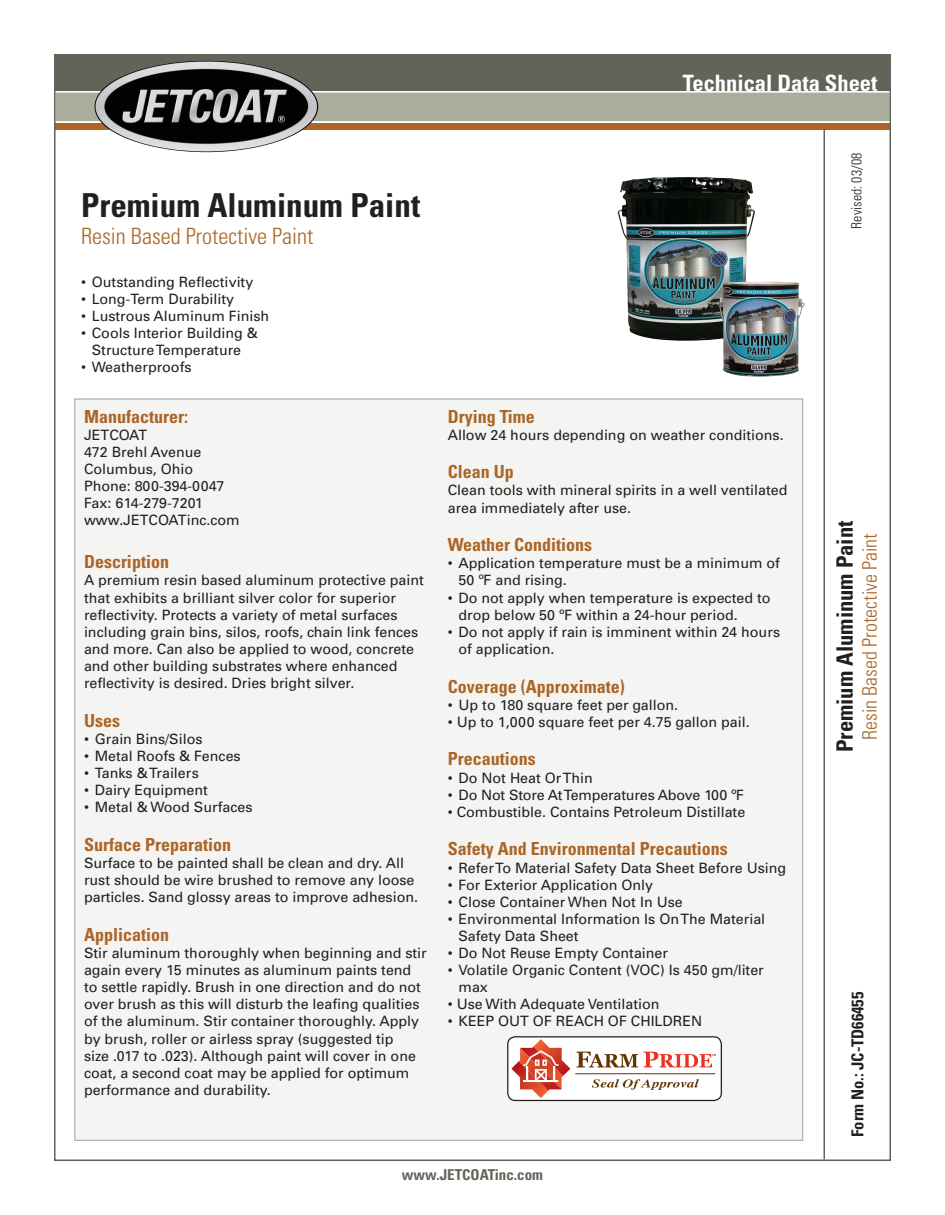
<style>
.page{position:relative;width:945px;height:1215px;background:#fff}
.page>*{position:absolute;margin:0;border:0;box-sizing:border-box;transform-origin:0 0}
.Product_Name_Main_1{font:700 condensed 33px "Univers";color:#231f20}
.Product_Large_Descri{font:300 condensed 22.5px "Univers";color:#ab6527}
.Product_Name_Small_S{font:700 condensed 22.5px "Univers";color:#231f20}
.t1{font:700 condensed 22.5px "Univers";color:#fff}
.Product_description{font:300 condensed 20.1px "Univers";color:#ab6527}
.Small_Head{font:700 condensed 18px "Univers";color:#ab6527}
.Form{font:700 condensed 16.5px "Univers";color:#231f20}
.t2{font:700 condensed 15px "Univers";color:#62645a}
.Body{font:14.25px/17.1px "Univers";color:#231f20}
.Revised_Date_Text{font:300 condensed 14.1px "Univers";color:#231f20}
</style>
<div class="page">
<div style="left:55px;top:54px;width:835px;height:37px;background:#62645a"></div>
<div style="left:55px;top:123px;width:835px;height:6px;background:#ab6527"></div>
<div style="left:57px;top:92px;width:831px;height:30px;background:#aaac9c"></div>
<img style="left:94px;top:61px;width:224px;height:91px">
<hr style="left:824px;top:129px;width:1px;height:1030px;background:#62645a">
<img style="left:617px;top:177px;width:138px;height:164px">
<div style="left:75px;top:399px;width:728px;height:741px;background:#f4f4f2"></div>
<img style="left:718px;top:281px;width:87px;height:96px">
<div style="left:508px;top:1037px;width:213px;height:63px;background:#fff;border-radius:8px"></div>
<svg style="left:511px;top:1039px;width:59px;height:59px"></svg>
<svg style="left:576px;top:1052px;width:62px;height:15px"></svg>
<svg style="left:592px;top:1079px;width:107px;height:11px"></svg>
<hr style="left:575px;top:1073px;width:140px;height:1px;background:#653500">
<svg style="left:644px;top:1052px;width:72px;height:15px"></svg>
<div style="left:507px;top:1036px;width:215px;height:65px;border:1px solid #231f20;border-radius:8px"></div>
<p class="t1" style="left:683px;top:69px;width:196px">Technical Data Sheet</p>
<p class="Product_Name_Main_1" style="left:81px;top:185px;width:341px">Premium Aluminum Paint</p>
<p class="Product_Large_Descri" style="left:81px;top:222px;width:234px">Resin Based Protective Paint</p>
<p class="Body" style="left:81px;top:273px;width:174px">• Outstanding Reflectivity</p>
<p class="Body" style="left:81px;top:290px;width:155px">• Long-Term Durability</p>
<p class="Body" style="left:81px;top:307px;width:190px">• Lustrous Aluminum Finish</p>
<p class="Body" style="left:81px;top:325px;width:179px;text-align:center">• Cools Interior Building &amp;<br>StructureTemperature</p>
<p class="Body" style="left:81px;top:359px;width:112px">• Weatherproofs</p>
<p class="Small_Head" style="left:84px;top:405px;width:105px">Manufacturer:</p>
<p class="Body" style="left:84px;top:426px;width:65px">JETCOAT</p>
<p class="Body" style="left:84px;top:443px;width:119px">472 Brehl Avenue<br>Columbus, Ohio</p>
<p class="Body" style="left:84px;top:477px;width:157px">Phone: 800-394-0047<br>Fax: 614-279-7201 www.JETCOATinc.com</p>
<p class="Small_Head" style="left:84px;top:551px;width:86px">Description</p>
<p class="Body" style="left:84px;top:572px;width:341px">A premium resin based aluminum protective paint that exhibits a brilliant silver color for superior reflectivity. Protects a variety of metal surfaces including grain bins, silos, roofs, chain link fences and more. Can also be applied to wood, concrete and other building substrates where enhanced reflectivity is desired. Dries bright silver.</p>
<p class="Small_Head" style="left:84px;top:709px;width:37px">Uses</p>
<p class="Body" style="left:84px;top:730px;width:120px">• Grain Bins/Silos</p>
<p class="Body" style="left:84px;top:747px;width:158px">• Metal Roofs &amp; Fences</p>
<p class="Body" style="left:84px;top:765px;width:116px">• Tanks &amp;Trailers</p>
<p class="Body" style="left:84px;top:782px;width:126px">• Dairy Equipment</p>
<p class="Body" style="left:84px;top:799px;width:170px">• Metal &amp; Wood Surfaces</p>
<p class="Small_Head" style="left:84px;top:833px;width:149px">Surface Preparation</p>
<p class="Body" style="left:84px;top:855px;width:336px">Surface to be painted shall be clean and dry. All rust should be wire brushed to remove any loose particles. Sand glossy areas to improve adhesion.</p>
<p class="Small_Head" style="left:84px;top:923px;width:87px">Application</p>
<p class="Body" style="left:84px;top:945px;width:344px">Stir aluminum thoroughly when beginning and stir again every 15 minutes as aluminum paints tend to settle rapidly. Brush in one direction and do not over brush as this will disturb the leafing qualities of the aluminum. Stir container thoroughly. Apply by brush, roller or airless spray (suggested tip<br>size .017 to .023). Although paint will cover in one coat, a second coat may be applied for optimum performance and durability.</p>
<p class="Small_Head" style="left:448px;top:405px;width:89px">Drying Time</p>
<p class="Body" style="left:448px;top:426px;width:337px">Allow 24 hours depending on weather conditions.</p>
<p class="Small_Head" style="left:448px;top:461px;width:68px">Clean Up</p>
<p class="Body" style="left:448px;top:482px;width:341px">Clean tools with mineral spirits in a well ventilated area immediately after use.</p>
<p class="Small_Head" style="left:448px;top:534px;width:146px">Weather Conditions</p>
<p class="Body" style="left:459px;top:555px;width:323px;text-indent:-11px">• Application temperature must be a minimum of<br>50 ºF and rising.</p>
<p class="Body" style="left:459px;top:589px;width:313px;text-indent:-11px">• Do not apply when temperature is expected to drop below 50 ºF within a 24-hour period.</p>
<p class="Body" style="left:459px;top:623px;width:323px;text-indent:-11px">• Do not apply if rain is imminent within 24 hours of application.</p>
<p class="Small_Head" style="left:448px;top:675px;width:178px">Coverage (Approximate)</p>
<p class="Body" style="left:448px;top:696px;width:232px">• Up to 180 square feet per gallon.</p>
<p class="Body" style="left:448px;top:713px;width:304px">• Up to 1,000 square feet per 4.75 gallon pail.</p>
<p class="Small_Head" style="left:448px;top:748px;width:90px">Precautions</p>
<p class="Body" style="left:448px;top:769px;width:147px">• Do Not Heat OrThin</p>
<p class="Body" style="left:448px;top:786px;width:298px">• Do Not Store AtTemperatures Above 100 ºF</p>
<p class="Body" style="left:448px;top:803px;width:299px">• Combustible. Contains Petroleum Distillate</p>
<p class="Small_Head" style="left:448px;top:838px;width:281px">Safety And Environmental Precautions</p>
<p class="Body" style="left:448px;top:859px;width:340px">• ReferTo Material Safety Data Sheet Before Using</p>
<p class="Body" style="left:448px;top:876px;width:207px">• For Exterior Application Only</p>
<p class="Body" style="left:448px;top:893px;width:237px">• Close Container When Not In Use</p>
<p class="Body" style="left:459px;top:910px;width:308px;text-indent:-11px">• Environmental Information Is OnThe Material<br>Safety Data Sheet</p>
<p class="Body" style="left:448px;top:945px;width:222px">• Do Not Reuse Empty Container</p>
<p class="Body" style="left:459px;top:962px;width:307px;text-indent:-11px">• Volatile Organic Content (VOC) Is 450 gm/liter max</p>
<p class="Body" style="left:448px;top:996px;width:213px">• Use With Adequate Ventilation</p>
<p class="Body" style="left:448px;top:1013px;width:256px">• KEEP OUT OF REACH OF CHILDREN</p>
<p class="Revised_Date_Text" style="left:848px;top:229px;width:77px;rotate:-90deg">Revised: 03/08</p>
<p class="Product_Name_Small_S" style="left:831px;top:752px;width:233px;rotate:-90deg">Premium Aluminum Paint</p>
<p class="Product_description" style="left:858px;top:740px;width:208px;rotate:-90deg">Resin Based Protective Paint</p>
<p class="Form" style="left:848px;top:1137px;width:147px;rotate:-90deg">Form No.: JC-TD66455</p>
<p class="t2" style="left:402px;top:1166px;width:143px">www.JETCOATinc.com</p>
</div>
